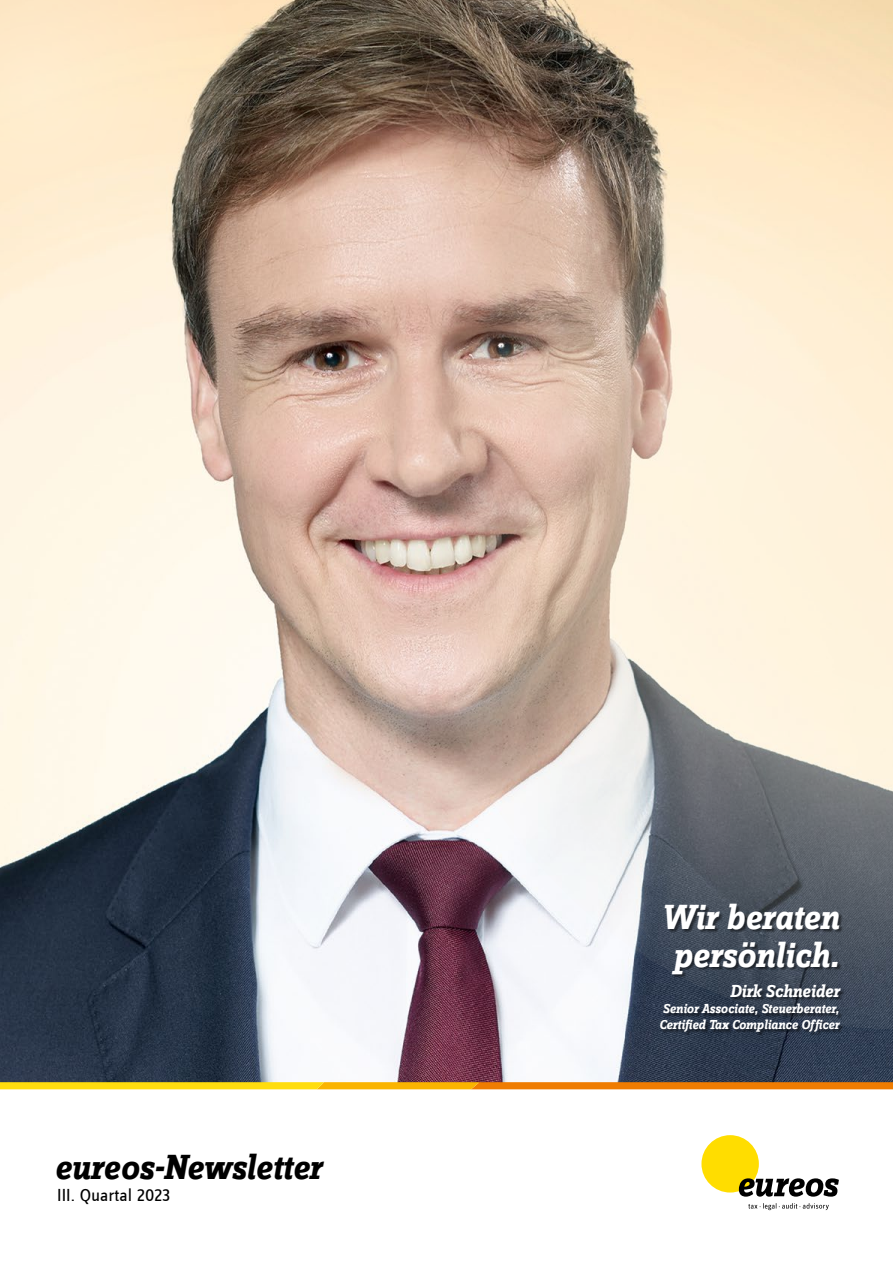
<style>
.page{position:relative;width:893px;height:1263px;background:#fff}
.page>*{position:absolute;margin:0;border:0;box-sizing:border-box;transform-origin:0 0}
.t1{font:36px/37.5px "Zine Slab Dis Bold Italic Tf";color:#fff;text-align:center}
.t2{font:italic 700 36px "Zine Slab Dis";letter-spacing:-.01em;color:#000}
.t3{font:18px "Zine Sans Dis";color:#000}
.t4{font:italic 700 18px "Zine Slab Dis";letter-spacing:-.01em;color:#fff}
.t5{font:italic 700 13.5px/16.2px "Zine Slab Dis";letter-spacing:-.01em;color:#fff}
</style>
<div class="page">
<img style="left:0;top:0;width:893px;height:1082px">
<div style="left:701px;top:1135px;width:58px;height:57px;background:#fd0;border-radius:50%"></div>
<svg style="left:739px;top:1178px;width:100px;height:18px"></svg>
<svg style="left:748px;top:1203px;width:81px;height:7px"></svg>
<svg style="left:414px;top:19px;width:479px;height:1010px;background:#ccbbad"></svg>
<div style="left:661px;top:905px;width:184px;height:131px;background:#000;opacity:.5"></div>
<svg style="left:0;top:0;width:243px;height:288px;background:#e1cfb4"></svg>
<svg style="left:0;top:1082px;width:893px;height:7px;background:#f2a608"></svg>
<p class="t2" style="left:54px;top:1149px;width:269px">eureos-Newsletter</p>
<p class="t3" style="left:57px;top:1186px;width:115px">III. Quartal 2023</p>
<p class="t1" style="left:661px;top:900px;width:180px">Wir beraten persönlich.</p>
<p class="t4" style="left:730px;top:982px;width:111px">Dirk Schneider</p>
<p class="t5" style="left:659px;top:1001px;width:182px">Senior Associate, Steuerberater,<br>Certified Tax Compliance Officer</p>
</div>
